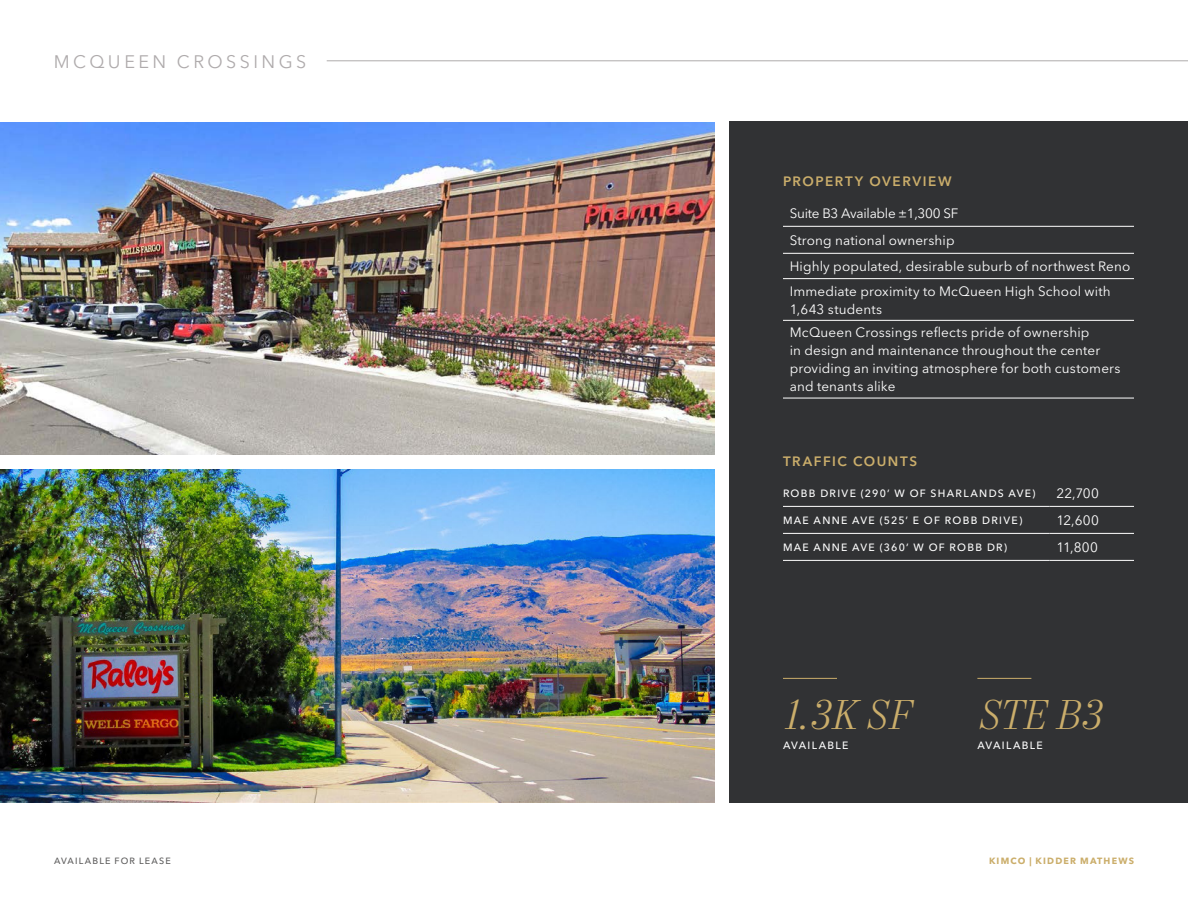
<style>
.page{position:relative;width:1188px;height:918px;background:#fff}
.page>*{position:absolute;margin:0;border:0;box-sizing:border-box;transform-origin:0 0}
.Stat_Italic_-_Gold_2023{font:italic 300 42px "Mort Modern 07";letter-spacing:-.015em;color:#cbae6b}
.t1{font:18px "Avenir Next LT Pro";letter-spacing:.19em;color:#afabac}
.Table_Input_-_White_2023{font:13.5px/18px "Avenir Next LT Pro";letter-spacing:.01em;color:#fff}
.Subhead_-_Level_1_-_Gold_2023{font:600 13.5px "Avenir Next LT Pro";letter-spacing:.115em;color:#cbae6b}
.Table_Input{font:13.5px "Avenir Next LT Pro";letter-spacing:-.02em;color:#fff}
.Table_Column_1_All_Caps_-_White_2023{font:500 10.5px "Avenir Next LT Pro";letter-spacing:.125em;color:#fff}
.Stat_Label_-_White_2023{font:500 10.5px "Avenir Next LT Pro";letter-spacing:.125em;color:#fff}
.t2{font:700 9px "Avenir Next LT Pro";letter-spacing:.13em;color:#cbae6b}
.t3{font:500 9px "Avenir Next LT Pro";letter-spacing:.13em;color:#5e5d5d}
</style>
<div class="page">
<div style="left:729px;top:122px;width:459px;height:681px;background:#313234"></div>
<img style="left:0;top:122px;width:715px;height:333px">
<img style="left:0;top:470px;width:715px;height:332px">
<hr style="left:783px;top:678px;width:54px;height:1px;background:#cbae6b">
<hr style="left:977px;top:678px;width:54px;height:1px;background:#cbae6b">
<hr style="left:783px;top:226px;width:351px;height:1px;background:#fff">
<hr style="left:783px;top:253px;width:351px;height:1px;background:#fff">
<hr style="left:783px;top:278px;width:351px;height:1px;background:#fff">
<hr style="left:783px;top:320px;width:351px;height:1px;background:#fff">
<hr style="left:783px;top:398px;width:351px;height:1px;background:#fff">
<hr style="left:783px;top:506px;width:267px;height:1px;background:#fff">
<hr style="left:1050px;top:506px;width:84px;height:1px;background:#fff">
<hr style="left:783px;top:533px;width:267px;height:1px;background:#fff">
<hr style="left:1050px;top:533px;width:84px;height:1px;background:#fff">
<hr style="left:783px;top:560px;width:267px;height:1px;background:#fff">
<hr style="left:1050px;top:560px;width:84px;height:1px;background:#fff">
<hr style="left:327px;top:61px;width:861px;height:1px;background:#afabac">
<h2 class="t1" style="left:54px;top:51px;width:254px">MCQUEEN CROSSINGS</h2>
<p class="Subhead_-_Level_1_-_Gold_2023" style="left:783px;top:173px;width:170px">PROPERTY OVERVIEW</p>
<p class="Table_Input" style="left:790px;top:205px;width:170px">Suite B3 Available ±1,300 SF</p>
<p class="Table_Input_-_White_2023" style="left:790px;top:231px;width:166px">Strong national ownership</p>
<p class="Table_Input_-_White_2023" style="left:790px;top:257px;width:342px">Highly populated, desirable suburb of northwest Reno</p>
<p class="Table_Input_-_White_2023" style="left:790px;top:282px;width:323px">Immediate proximity to McQueen High School with<br>1,643 students</p>
<p class="Table_Input_-_White_2023" style="left:790px;top:324px;width:332px">McQueen Crossings reflects pride of ownership<br>in design and maintenance throughout the center providing an inviting atmosphere for both customers and tenants alike</p>
<p class="Subhead_-_Level_1_-_Gold_2023" style="left:783px;top:453px;width:136px">TRAFFIC COUNTS</p>
<p class="Table_Column_1_All_Caps_-_White_2023" style="left:783px;top:487px;width:254px">ROBB DRIVE (290’ W OF SHARLANDS AVE)</p>
<p class="Table_Input_-_White_2023" style="left:1057px;top:484px;width:44px">22,700</p>
<p class="Table_Column_1_All_Caps_-_White_2023" style="left:783px;top:514px;width:241px">MAE ANNE AVE (525’ E OF ROBB DRIVE)</p>
<p class="Table_Input_-_White_2023" style="left:1057px;top:511px;width:44px">12,600</p>
<p class="Table_Column_1_All_Caps_-_White_2023" style="left:783px;top:541px;width:226px">MAE ANNE AVE (360’ W OF ROBB DR)</p>
<p class="Table_Input_-_White_2023" style="left:1057px;top:538px;width:43px">11,800</p>
<p class="Stat_Italic_-_Gold_2023" style="left:783px;top:689px;width:129px">1.3K SF</p>
<p class="Stat_Label_-_White_2023" style="left:783px;top:739px;width:67px">AVAILABLE</p>
<p class="Stat_Italic_-_Gold_2023" style="left:977px;top:689px;width:126px">STE B3</p>
<p class="Stat_Label_-_White_2023" style="left:977px;top:739px;width:67px">AVAILABLE</p>
<p class="t3" style="left:54px;top:855px;width:118px">AVAILABLE FOR LEASE</p>
<p class="t2" style="left:989px;top:855px;width:146px">KIMCO | KIDDER MATHEWS</p>
</div>
